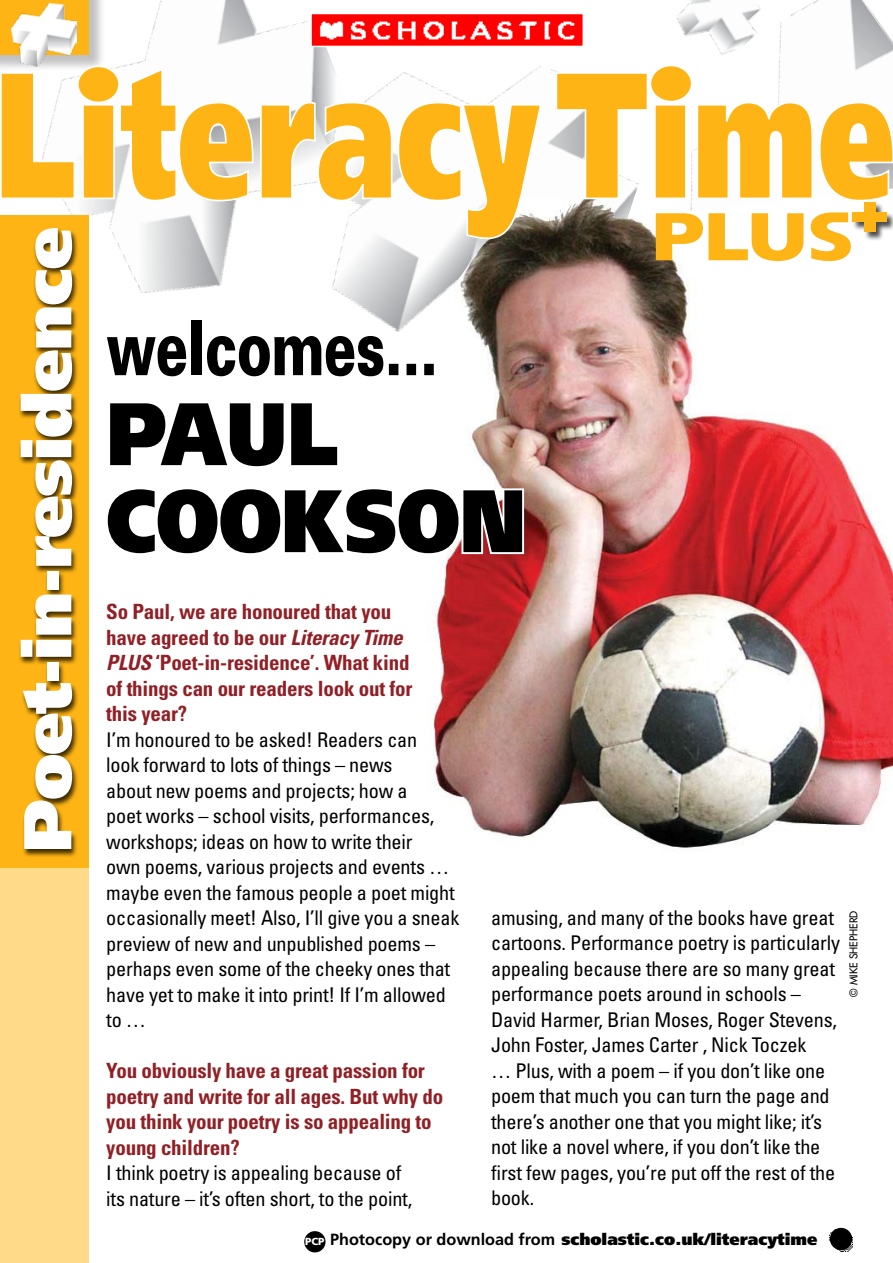
<style>
.page{position:relative;width:893px;height:1263px;background:#fff}
.page>*{position:absolute;margin:0;border:0;box-sizing:border-box;transform-origin:0 0}
.t1{font:900 88.5px/87px "Frutiger";color:#000;scale:.87 1}
.t2{font:900 75.75px "Univers";letter-spacing:-.01em;color:#000;scale:.7 1}
.t3{font:900 67.5px "Frutiger";letter-spacing:-.02em;color:#fff}
.t4{font:700 condensed 21px/25.5px "Univers";letter-spacing:-.01em;color:#912026}
.t5{font:condensed 20.25px/25.5px "Univers";letter-spacing:-.01em;color:#000}
.t6{font:900 16.2px "Frutiger";color:#000}
.t7{font:10.5px "Futura";color:#000}
.s1{font-style:italic}
.s2{font-size:10.2px;color:#fff}
.s3{font-weight:700}
</style>
<div class="page">
<img style="left:117px;top:0;width:164px;height:294px">
<div style="left:0;top:523px;width:88px;height:740px;background:#feda89"></div>
<div style="left:0;top:0;width:113px;height:79px;background:#000;opacity:.25"></div>
<div style="left:0;top:0;width:88px;height:54px;background:#fdb414"></div>
<div style="left:0;top:215px;width:88px;height:652px;background:#fdb414"></div>
<img style="left:12px;top:3px;width:65px;height:64px">
<img style="left:281px;top:20px;width:261px;height:312px">
<img style="left:676px;top:0;width:217px;height:67px">
<img style="left:413px;top:240px;width:480px;height:608px">
<img style="left:313px;top:16px;width:268px;height:28px">
<div style="left:310px;top:13px;width:274px;height:34px;border:2px solid #fff"></div>
<img style="left:829px;top:1229px;width:23px;height:22px">
<div style="left:304px;top:1231px;width:22px;height:21px;background:#000;border-radius:50%"></div>
<div style="left:18px;top:228px;width:95px;height:730px;background:#000;opacity:.75"></div>
<svg style="left:106px;top:399px;width:7px;height:71px"></svg>
<svg style="left:104px;top:485px;width:422px;height:72px"></svg>
<svg style="left:656px;top:240px;width:195px;height:21px"></svg>
<div style="left:852px;top:202px;width:41px;height:45px;background:#fff"></div>
<svg style="left:666px;top:63px;width:28px;height:4px"></svg>
<svg style="left:75px;top:64px;width:47px;height:3px"></svg>
<svg style="left:0;top:67px;width:893px;height:173px"></svg>
<h3 class="t3" style="left:6px;top:852px;width:627px;rotate:-90deg">Poet-in-residence</h3>
<h2 class="t2" style="left:106px;top:301px;width:475px">welcomes…</h2>
<h1 class="t1" style="left:106px;top:390px;width:483px">Paul<br>Cookson</h1>
<p class="t4" style="left:106px;top:599px;width:308px">So Paul, we are honoured that you have agreed to be our <span class="s1">Literacy Time<br>PLUS</span> ‘Poet-in-residence’. What kind of things can our readers look out for this year?</p>
<p class="t5" style="left:106px;top:726px;width:354px">I’m honoured to be asked! Readers can<br>look forward to lots of things – news<br>about new poems and projects; how a<br>poet works – school visits, performances, workshops; ideas on how to write their<br>own poems, various projects and events … maybe even the famous people a poet might occasionally meet! Also, I’ll give you a sneak preview of new and unpublished poems – perhaps even some of the cheeky ones that have yet to make it into print! If I’m allowed to …</p>
<p class="t4" style="left:106px;top:1058px;width:338px">You obviously have a great passion for poetry and write for all ages. But why do you think your poetry is so appealing to young children?</p>
<p class="t5" style="left:106px;top:1160px;width:307px">I think poetry is appealing because of its nature – it’s often short, to the point,</p>
<p class="t5" style="left:491px;top:904px;width:350px">amusing, and many of the books have great cartoons. Performance poetry is particularly appealing because there are so many great performance poets around in schools – David Harmer, Brian Moses, Roger Stevens, John Foster, James Carter , Nick Toczek<br>… Plus, with a poem – if you don’t like one poem that much you can turn the page and there’s another one that you might like; it’s not like a novel where, if you don’t like the first few pages, you’re put off the rest of the book.</p>
<p class="t7" style="left:847px;top:997px;width:88px;rotate:-90deg">© MIKE SHEPHERD</p>
<p class="t6" style="left:305px;top:1230px;width:514px"><span class="s2">PCP</span> <span class="s3">Photocopy or download from</span> scholastic.co.uk/literacytime</p>
</div>
